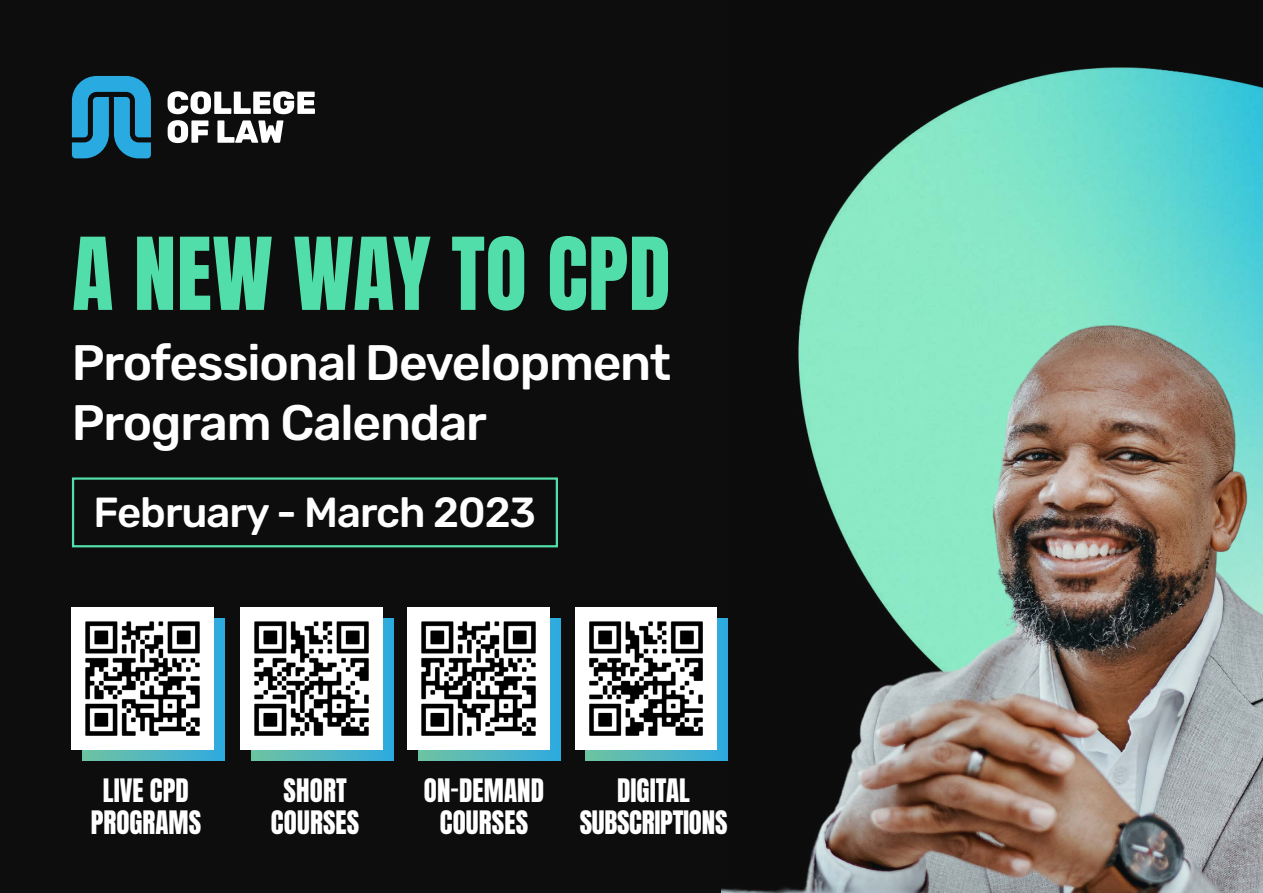
<style>
.page{position:relative;width:1263px;height:893px;background:#0d0d0d}
.page>*{position:absolute;margin:0;border:0;box-sizing:border-box;transform-origin:0 0}
.t1{font:85.2px "Anton";letter-spacing:.005em;color:#52deab}
.t2{font:500 49.8px/59.7px "Rubik";letter-spacing:-.025em;color:#fff}
.t3{font:500 42px "Rubik";letter-spacing:-.025em;color:#fff}
.t4{font:27px/32.4px "Anton";color:#fff;text-align:center}
</style>
<div class="page">
<svg style="left:83px;top:619px;width:141px;height:141px;background:#49b4d0"></svg>
<svg style="left:419px;top:619px;width:141px;height:141px;background:#50b7d2"></svg>
<svg style="left:251px;top:619px;width:142px;height:141px;background:#51b7d2"></svg>
<svg style="left:586px;top:619px;width:135px;height:141px;background:#54b8ca"></svg>
<img style="left:721px;top:67px;width:542px;height:826px">
<div style="left:72px;top:477px;width:486px;height:70px;border:2px solid #52deab"></div>
<svg style="left:168px;top:91px;width:147px;height:23px"></svg>
<svg style="left:168px;top:120px;width:40px;height:23px"></svg>
<svg style="left:217px;top:120px;width:66px;height:23px"></svg>
<svg style="left:72px;top:76px;width:79px;height:82px"></svg>
<img style="left:72px;top:608px;width:142px;height:141px">
<img style="left:408px;top:608px;width:141px;height:141px">
<img style="left:241px;top:608px;width:141px;height:141px">
<img style="left:575px;top:608px;width:142px;height:141px">
<h1 class="t1" style="left:72px;top:231px;width:600px">A NEW WAY TO CPD</h1>
<h2 class="t2" style="left:72px;top:334px;width:601px">Professional Development<br>Program Calendar</h2>
<h3 class="t3" style="left:93px;top:489px;width:444px">February - March 2023</h3>
<p class="t4" style="left:91px;top:776px;width:112px">LIVE CPD<br>PROGRAMS</p>
<p class="t4" style="left:271px;top:776px;width:90px">SHORT<br>COURSES</p>
<p class="t4" style="left:424px;top:776px;width:122px">ON-DEMAND<br>COURSES</p>
<p class="t4" style="left:580px;top:776px;width:149px">DIGITAL<br>SUBSCRIPTIONS</p>
</div>
